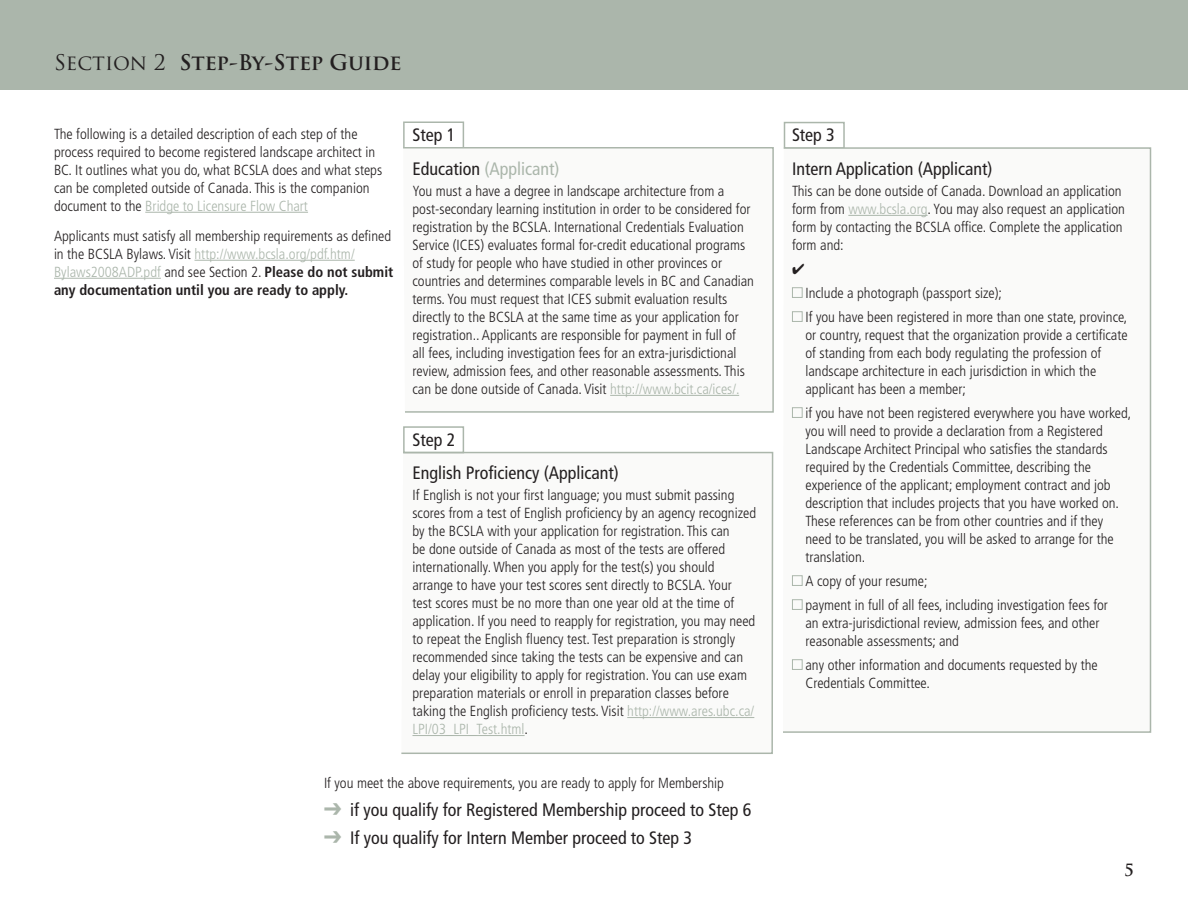
<style>
.page{position:relative;width:1188px;height:918px;background:#fff}
.page>*{position:absolute;margin:0;border:0;box-sizing:border-box;transform-origin:0 0}
.t1{font:700 21px "Trajan Pro";color:#231f20}
.t2{font:condensed 18px/33.6px "Frutiger";color:#231f20}
.t3{font:700 16.5px "Trajan Pro";color:#231f20}
.t4{font:300 condensed 14.7px/18px "Frutiger";color:#231f20}
.s1{font-weight:400}
.s2{color:#abb6ab}
.s3{font-weight:700}
.s4{font-family:"Monotype Sorts";font-stretch:normal;font-size:19.5px;color:#abb6ab}
</style>
<div class="page">
<div style="left:784px;top:122px;width:61px;height:27px;border:2px solid #abb6ab"></div>
<svg style="left:783px;top:147px;width:369px;height:586px"></svg>
<div style="left:403px;top:122px;width:61px;height:26px;border:2px solid #abb6ab"></div>
<svg style="left:403px;top:146px;width:371px;height:267px"></svg>
<svg style="left:401px;top:451px;width:373px;height:303px"></svg>
<div style="left:403px;top:426px;width:61px;height:27px;border:2px solid #abb6ab"></div>
<hr style="left:145px;top:212px;width:163px;height:1px;background:#abb6ab">
<hr style="left:195px;top:260px;width:160px;height:1px;background:#abb6ab">
<hr style="left:54px;top:278px;width:107px;height:1px;background:#abb6ab">
<hr style="left:610px;top:395px;width:129px;height:1px;background:#abb6ab">
<hr style="left:627px;top:717px;width:127px;height:1px;background:#abb6ab">
<hr style="left:412px;top:735px;width:113px;height:1px;background:#abb6ab">
<hr style="left:848px;top:215px;width:80px;height:1px;background:#abb6ab">
<div style="left:792px;top:287px;width:11px;height:11px;border:1px solid #abb6ab"></div>
<div style="left:792px;top:311px;width:11px;height:11px;border:1px solid #abb6ab"></div>
<div style="left:792px;top:407px;width:11px;height:11px;border:1px solid #abb6ab"></div>
<div style="left:792px;top:575px;width:11px;height:11px;border:1px solid #abb6ab"></div>
<div style="left:792px;top:599px;width:11px;height:11px;border:1px solid #abb6ab"></div>
<div style="left:792px;top:659px;width:11px;height:11px;border:1px solid #abb6ab"></div>
<div style="left:0;top:0;width:1188px;height:90px;background:#abb6ab"></div>
<svg style="left:793px;top:264px;width:11px;height:10px"></svg>
<h1 class="t1" style="left:54px;top:49px;width:349px"><span class="s1">SECTION 2</span> Step-By-Step Guide</h1>
<p class="t4" style="left:54px;top:125px;width:330px">The following is a detailed description of each step of the process required to become registered landscape architect in BC. It outlines what you do, what BCSLA does and what steps can be completed outside of Canada. This is the companion document to the <span class="s2">Bridge to Licensure Flow Chart</span></p>
<p class="t4" style="left:54px;top:227px;width:341px">Applicants must satisfy all membership requirements as defined in the BCSLA Bylaws. Visit <span class="s2">http://www.bcsla.org/pdf.htm/ Bylaws2008ADP.pdf</span> and see Section 2. <span class="s3">Please do not submit any documentation until you are ready to apply.</span></p>
<p class="t2" style="left:412px;top:118px;width:148px">Step 1<br>Education <span class="s2">(Applicant)</span></p>
<p class="t4" style="left:412px;top:182px;width:343px">You must a have a degree in landscape architecture from a post-secondary learning institution in order to be considered for registration by the BCSLA. International Credentials Evaluation Service (ICES) evaluates formal for-credit educational programs of study for people who have studied in other provinces or countries and determines comparable levels in BC and Canadian terms. You must request that ICES submit evaluation results directly to the BCSLA at the same time as your application for registration.. Applicants are responsible for payment in full of<br>all fees, including investigation fees for an extra-jurisdictional review, admission fees, and other reasonable assessments. This can be done outside of Canada. Visit <span class="s2">http://www.bcit.ca/ices/.</span></p>
<p class="t2" style="left:412px;top:423px;width:208px">Step 2<br>English Proficiency (Applicant)</p>
<p class="t4" style="left:412px;top:486px;width:345px">If English is not your first language; you must submit passing scores from a test of English proficiency by an agency recognized by the BCSLA with your application for registration. This can<br>be done outside of Canada as most of the tests are offered internationally. When you apply for the test(s) you should arrange to have your test scores sent directly to BCSLA. Your<br>test scores must be no more than one year old at the time of application. If you need to reapply for registration, you may need to repeat the English fluency test. Test preparation is strongly recommended since taking the tests can be expensive and can delay your eligibility to apply for registration. You can use exam preparation materials or enroll in preparation classes before taking the English proficiency tests. Visit <span class="s2">http://www.ares.ubc.ca/ LPI/03_LPI_Test.html</span>.</p>
<p class="t4" style="left:324px;top:774px;width:402px">If you meet the above requirements, you are ready to apply for Membership</p>
<p class="t2" style="left:324px;top:796px;width:429px;line-height:27.9px"><span class="s4">‘</span> if you qualify for Registered Membership proceed to Step 6 <span class="s4">‘</span> If you qualify for Intern Member proceed to Step 3</p>
<p class="t2" style="left:792px;top:118px;width:202px">Step 3<br>Intern Application (Applicant)</p>
<p class="t4" style="left:792px;top:182px;width:335px">This can be done outside of Canada. Download an application form from <span class="s2">www.bcsla.org</span>. You may also request an application form by contacting the BCSLA office. Complete the application form and:</p>
<p class="t4" style="left:806px;top:281px;width:323px;line-height:24px">Include a photograph (passport size);<br>If you have been registered in more than one state, province,</p>
<p class="t4" style="left:806px;top:326px;width:324px">or country, request that the organization provide a certificate of standing from each body regulating the profession of landscape architecture in each jurisdiction in which the applicant has been a member;</p>
<p class="t4" style="left:806px;top:404px;width:327px">if you have not been registered everywhere you have worked, you will need to provide a declaration from a Registered Landscape Architect Principal who satisfies the standards required by the Credentials Committee, describing the experience of the applicant; employment contract and job description that includes projects that you have worked on.<br>These references can be from other countries and if they need to be translated, you will be asked to arrange for the translation.</p>
<p class="t4" style="left:806px;top:569px;width:304px;line-height:24px">A copy of your resume;<br>payment in full of all fees, including investigation fees for</p>
<p class="t4" style="left:806px;top:614px;width:296px">an extra-jurisdictional review, admission fees, and other reasonable assessments; and</p>
<p class="t4" style="left:806px;top:656px;width:294px">any other information and documents requested by the<br>Credentials Committee.</p>
<p class="t3" style="left:1124px;top:860px;width:11px">5</p>
</div>
